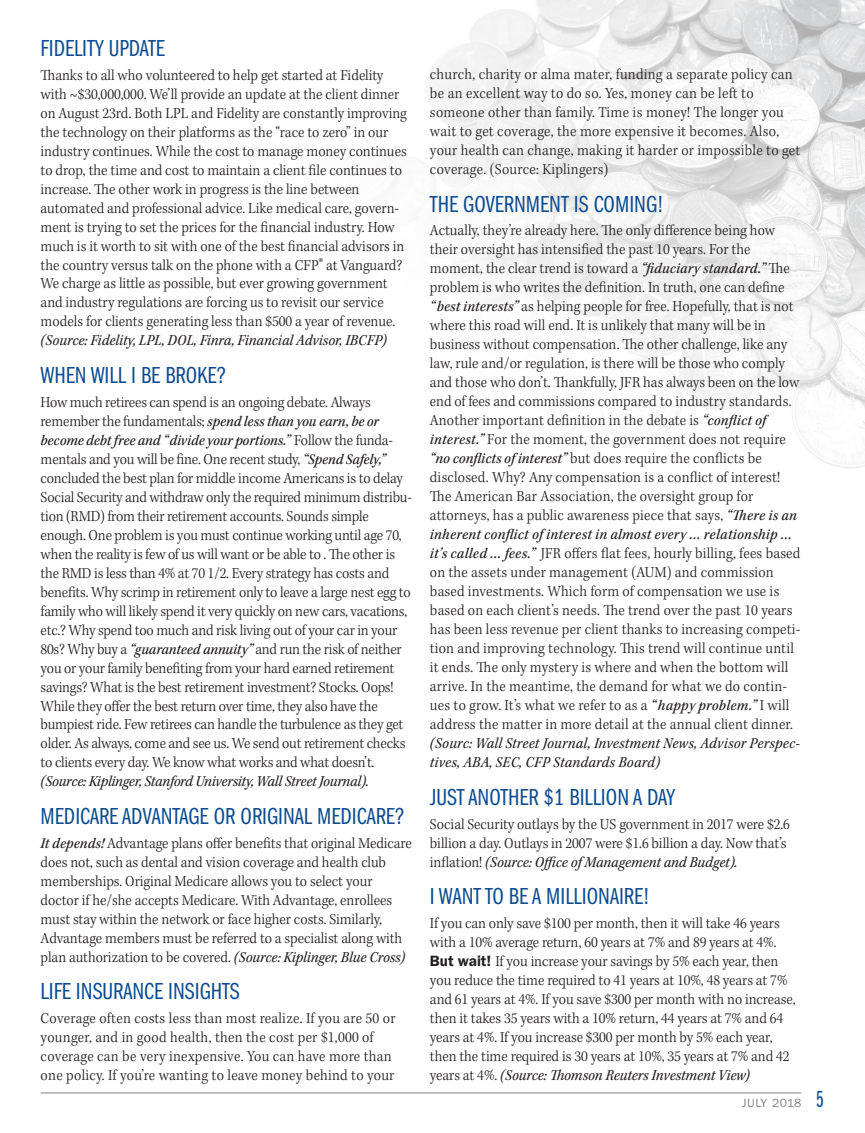
<style>
.page{position:relative;width:865px;height:1133px;background:#fff}
.page>*{position:absolute;margin:0;border:0;box-sizing:border-box;transform-origin:0 0}
.t1{font:24px "ITC Franklin Gothic Std Bk Cp";color:#0d4c91}
.t2{font:15.75px/19px "Kepler Std Light Scn";color:#231f20}
.t3{font:15.75px/19px "Kepler Std Scn It";color:#231f20}
.t4{font:15.3px/18.9px "Kepler Std Medium Scn It";letter-spacing:.005em;color:#231f20}
.t5{font:12px "ITC Franklin Gothic Std";letter-spacing:.02em;color:#808285}
.s1{font-family:"Kepler Std Scn";font-size:18.75px}
.s2{font-family:"Kepler Std Light Scn";font-size:15.75px}
.s3{font-family:"Kepler Std Medium Scn It";font-size:15.3px}
.s4{font-family:"Kepler Std Scn It"}
.s5{font-family:"Kepler Std Light Scn"}
.s6{font-family:"ITC Franklin Gothic Std";font-weight:600;font-size:15px}
.s7{font-family:"ITC Franklin Gothic Std Bk X Cp";font-size:24px;color:#0d4c91}
</style>
<div class="page">
<img style="left:396px;top:0;width:469px;height:469px">
<hr style="left:41px;top:1092px;width:760px;height:1px;background:#808285">
<h1 class="t1" style="left:41px;top:35px;width:126px">FIDELITY UPDATE</h1>
<p class="t2" style="left:41px;top:66px;width:368px">Thanks to all who volunteered to help get started at Fidelity with ~$30,000,000. We’ll provide an update at the client dinner on August 23rd. Both LPL and Fidelity are constantly improving the technology on their platforms as the “race to zero” in our industry continues. While the cost to manage money continues to drop, the time and cost to maintain a client file continues to increase. The other work in progress is the line between automated and professional advice. Like medical care, govern&shy;ment is trying to set the prices for the financial industry. How much is it worth to sit with one of the best financial advisors in the country versus talk on the phone with a CFP<span class="s1">®</span> at Vanguard?<br>We charge as little as possible, but ever growing government and industry regulations are forcing us to revisit our service models for clients generating less than $500 a year of revenue.</p>
<p class="t3" style="left:41px;top:331px;width:348px">(Source: Fidelity, LPL, DOL, Finra, Financial Advisor, IBCFP)</p>
<h1 class="t1" style="left:41px;top:362px;width:187px">WHEN WILL I BE BROKE?</h1>
<p class="t2" style="left:41px;top:393px;width:332px">How much retirees can spend is an ongoing debate. Always</p>
<p class="t4" style="left:41px;top:412px;width:354px"><span class="s2">remember the fundamentals;</span> spend less than you earn, be or become debt free and “divide your portions.” <span class="s2">Follow the funda-</span></p>
<p class="t2" style="left:41px;top:449px;width:373px">mentals and you will be fine. One recent study, <span class="s3">“Spend Safely,” </span>concluded the best plan for middle income Americans is to delay Social Security and withdraw only the required minimum distribu&shy;tion (RMD) from their retirement accounts. Sounds simple enough. One problem is you must continue working until age 70, when the reality is few of us will want or be able to . The other is the RMD is less than 4% at 70 1/2. Every strategy has costs and benefits. Why scrimp in retirement only to leave a large nest egg to family who will likely spend it very quickly on new cars, vacations, etc.? Why spend too much and risk living out of your car in your 80s? Why buy a <span class="s3">“guaranteed annuity”</span> and run the risk of neither you or your family benefiting from your hard earned retirement savings? What is the best retirement investment? Stocks. Oops!<br>While they offer the best return over time, they also have the bumpiest ride. Few retirees can handle the turbulence as they get older. As always, come and see us. We send out retirement checks to clients every day. We know what works and what doesn’t.</p>
<p class="t3" style="left:41px;top:772px;width:330px">(Source: Kiplinger, Stanford University, Wall Street Journal).</p>
<h1 class="t1" style="left:41px;top:803px;width:366px">MEDICARE ADVANTAGE OR ORIGINAL MEDICARE?</h1>
<p class="t2" style="left:41px;top:833px;width:373px"><span class="s3">It depends!</span> Advantage plans offer benefits that original Medicare does not, such as dental and vision coverage and health club memberships. Original Medicare allows you to select your doctor if he/she accepts Medicare. With Advantage, enrollees must stay within the network or face higher costs. Similarly, Advantage members must be referred to a specialist along with plan authorization to be covered. <span class="s4">(Source: Kiplinger, Blue Cross)</span></p>
<h1 class="t1" style="left:41px;top:978px;width:201px">LIFE INSURANCE INSIGHTS</h1>
<p class="t2" style="left:41px;top:1008px;width:356px">Coverage often costs less than most realize. If you are 50 or younger, and in good health, then the cost per $1,000 of coverage can be very inexpensive. You can have more than one policy. If you’re wanting to leave money behind to your</p>
<p class="t2" style="left:430px;top:65px;width:372px">church, charity or alma mater, funding a separate policy can be an excellent way to do so. Yes, money can be left to someone other than family. Time is money! The longer you wait to get coverage, the more expensive it becomes. Also, your health can change, making it harder or impossible to get coverage. (Source: Kiplingers)</p>
<h1 class="t1" style="left:430px;top:191px;width:235px">THE GOVERNMENT IS COMING!</h1>
<p class="t2" style="left:430px;top:221px;width:371px">Actually, they’re already here. The only difference being how their oversight has intensified the past 10 years. For the moment, the clear trend is toward a <span class="s3">“fiduciary standard.”</span> The problem is who writes the definition. In truth, one can define <span class="s3">“best interests”</span> as helping people for free. Hopefully, that is not where this road will end. It is unlikely that many will be in business without compensation. The other challenge, like any law, rule and/or regulation, is there will be those who comply and those who don’t. Thankfully, JFR has always been on the low end of fees and commissions compared to industry standards.<br>Another important definition in the debate is <span class="s3">“conflict of interest.”</span> For the moment, the government does not require <span class="s3">“no conflicts of interest”</span> but does require the conflicts be disclosed. Why? Any compensation is a conflict of interest!<br>The American Bar Association, the oversight group for attorneys, has a public awareness piece that says, <span class="s3">“There is an</span></p>
<p class="t4" style="left:430px;top:525px;width:364px">inherent conflict of interest in almost every … relationship …</p>
<p class="t2" style="left:430px;top:544px;width:372px"><span class="s3">it’s called … fees.”</span> JFR offers flat fees, hourly billing, fees based on the assets under management (AUM) and commission based investments. Which form of compensation we use is based on each client’s needs. The trend over the past 10 years has been less revenue per client thanks to increasing competi&shy;tion and improving technology. This trend will continue until it ends. The only mystery is where and when the bottom will arrive. In the meantime, the demand for what we do contin&shy;ues to grow. It’s what we refer to as a <span class="s3">“happy problem.”</span> I will address the matter in more detail at the annual client dinner.</p>
<p class="t3" style="left:430px;top:734px;width:371px">(Sourc: Wall Street Journal, Investment News, Advisor Perspec&shy;tives, ABA, SEC, CFP Standards Board)</p>
<h1 class="t1" style="left:430px;top:783px;width:247px">JUST ANOTHER $1 BILLION A DAY</h1>
<p class="t2" style="left:430px;top:814px;width:361px">Social Security outlays by the US government in 2017 were $2.6 billion a day. Outlays in 2007 were $1.6 billion a day. Now that’s</p>
<p class="t3" style="left:430px;top:852px;width:309px"><span class="s5">inflation!</span> (Source: Office of Management and Budget).</p>
<h1 class="t1" style="left:430px;top:883px;width:221px">I WANT TO BE A MILLIONAIRE!</h1>
<p class="t2" style="left:430px;top:913px;width:367px">If you can only save $100 per month, then it will take 46 years with a 10% average return, 60 years at 7% and 89 years at 4%.<br><span class="s6">But wait!</span> If you increase your savings by 5% each year, then you reduce the time required to 41 years at 10%, 48 years at 7% and 61 years at 4%. If you save $300 per month with no increase, then it takes 35 years with a 10% return, 44 years at 7% and 64 years at 4%. If you increase $300 per month by 5% each year, then the time required is 30 years at 10%, 35 years at 7% and 42</p>
<p class="t3" style="left:430px;top:1065px;width:321px"><span class="s5">years at 4%.</span> (Source: Thomson Reuters Investment View)</p>
<p class="t5" style="left:742px;top:1095px;width:84px">JULY 2018 <span class="s7">5</span></p>
</div>
